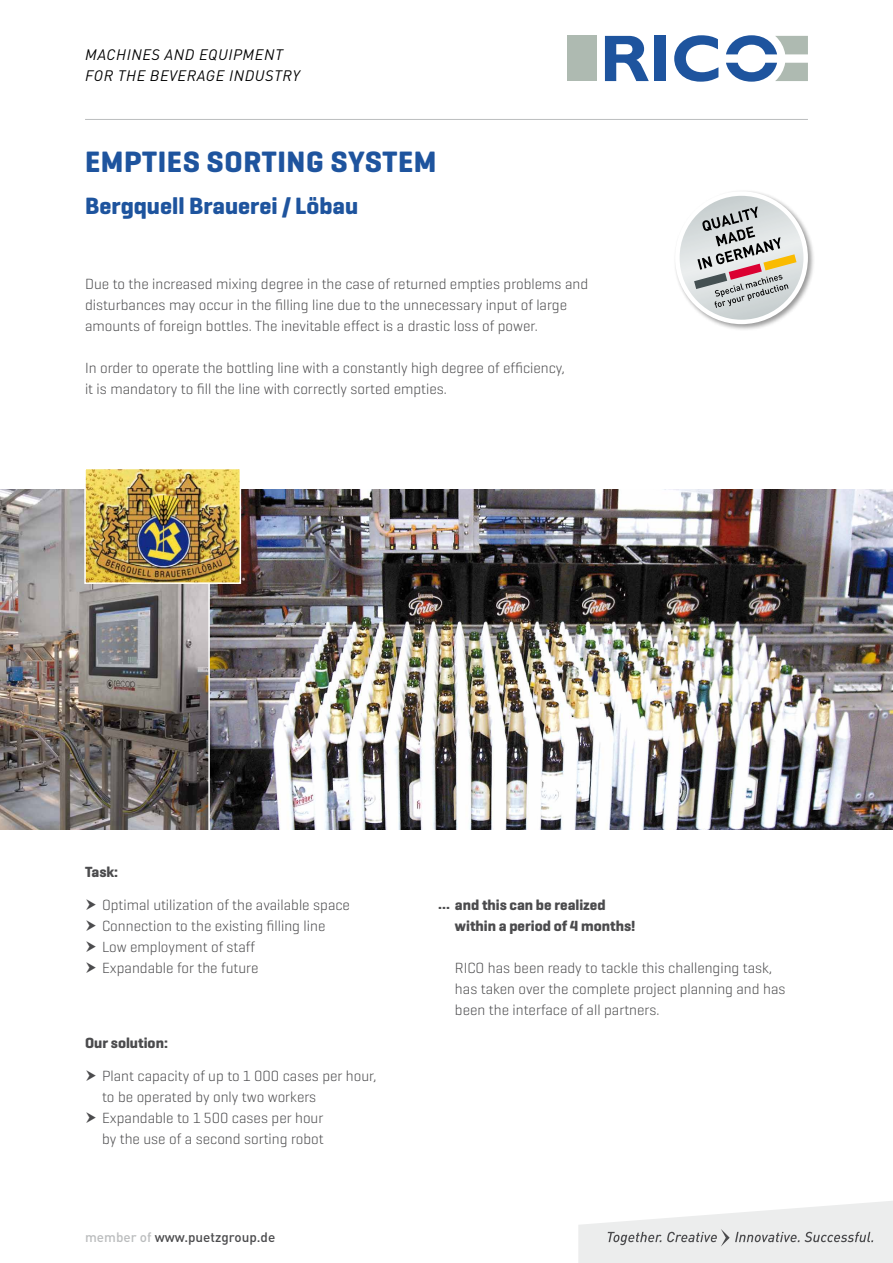
<style>
.page{position:relative;width:893px;height:1263px;background:#fff}
.page>*{position:absolute;margin:0;border:0;box-sizing:border-box;transform-origin:0 0}
.t1{font:700 30px "Geogrotesque";letter-spacing:.02em;color:#1e549e}
.t2{font:700 24px "Geogrotesque";color:#1e549e}
.t3{font:300 15px/21px "Geogrotesque";color:#4b4b4d}
.t4{font:700 15px/21px "Geogrotesque";color:#4b4b4d}
.t5{font:italic 15px/21px "DIN Pro";letter-spacing:.04em;color:#000}
.t6{font:500 13.5px "DIN Pro";color:#4b4b4d}
.s1{color:#bbbdbe}
</style>
<div class="page">
<svg style="left:578px;top:1201px;width:315px;height:62px"></svg>
<hr style="left:85px;top:119px;width:723px;height:1px;background:#bbbdbe">
<div style="left:567px;top:36px;width:30px;height:45px;background:#aebab1"></div>
<svg style="left:605px;top:36px;width:44px;height:45px"></svg>
<div style="left:654px;top:36px;width:12px;height:45px;background:#1e549e"></div>
<svg style="left:674px;top:35px;width:44px;height:47px"></svg>
<svg style="left:726px;top:35px;width:82px;height:19px"></svg>
<svg style="left:726px;top:63px;width:82px;height:19px"></svg>
<img style="left:0;top:490px;width:893px;height:340px">
<hr style="left:208px;top:490px;width:2px;height:340px;background:#fff">
<img style="left:87px;top:471px;width:151px;height:110px">
<div style="left:84px;top:468px;width:157px;height:116px;border:2px solid #fff"></div>
<div style="left:673px;top:190px;width:142px;height:142px;background:#000;opacity:.4"></div>
<div style="left:675px;top:191px;width:133px;height:133px;background:#fff;border-radius:50%"></div>
<img style="left:680px;top:196px;width:123px;height:124px;border-radius:62px">
<svg style="left:694px;top:206px;width:102px;height:102px;background:#bfbcb9"></svg>
<p class="t5" style="left:85px;top:44px;width:216px">MACHINES AND EQUIPMENT<br>FOR THE BEVERAGE INDUSTRY</p>
<h1 class="t1" style="left:85px;top:143px;width:353px">EMPTIES SORTING SYSTEM</h1>
<h2 class="t2" style="left:85px;top:191px;width:275px">Bergquell Brauerei / Löbau</h2>
<p class="t3" style="left:85px;top:273px;width:505px">Due to the increased mixing degree in the case of returned empties problems and disturbances may occur in the filling line due to the unnecessary input of large amounts of foreign bottles. The inevitable effect is a drastic loss of power.</p>
<p class="t3" style="left:85px;top:357px;width:481px">In order to operate the bottling line with a constantly high degree of efficiency, it is mandatory to fill the line with correctly sorted empties.</p>
<p class="t4" style="left:85px;top:861px;width:35px">Task:</p>
<p class="t3" style="left:102px;top:894px;width:250px">Optimal utilization of the available space Connection to the existing filling line Low employment of staff<br>Expandable for the future</p>
<p class="t4" style="left:85px;top:1032px;width:84px">Our solution:</p>
<p class="t3" style="left:102px;top:1065px;width:276px">Plant capacity of up to 1 000 cases per hour, to be operated by only two workers Expandable to 1 500 cases per hour<br>by the use of a second sorting robot</p>
<p class="t6" style="left:85px;top:1228px;width:192px"><span class="s1">member of</span> www.puetzgroup.de</p>
<p class="t4" style="left:455px;top:894px;width:182px;text-indent:-17px">... and this can be realized within a period of 4 months!</p>
<p class="t3" style="left:455px;top:957px;width:332px">RICO has been ready to tackle this challenging task, has taken over the complete project planning and has been the interface of all partners.</p>
</div>
